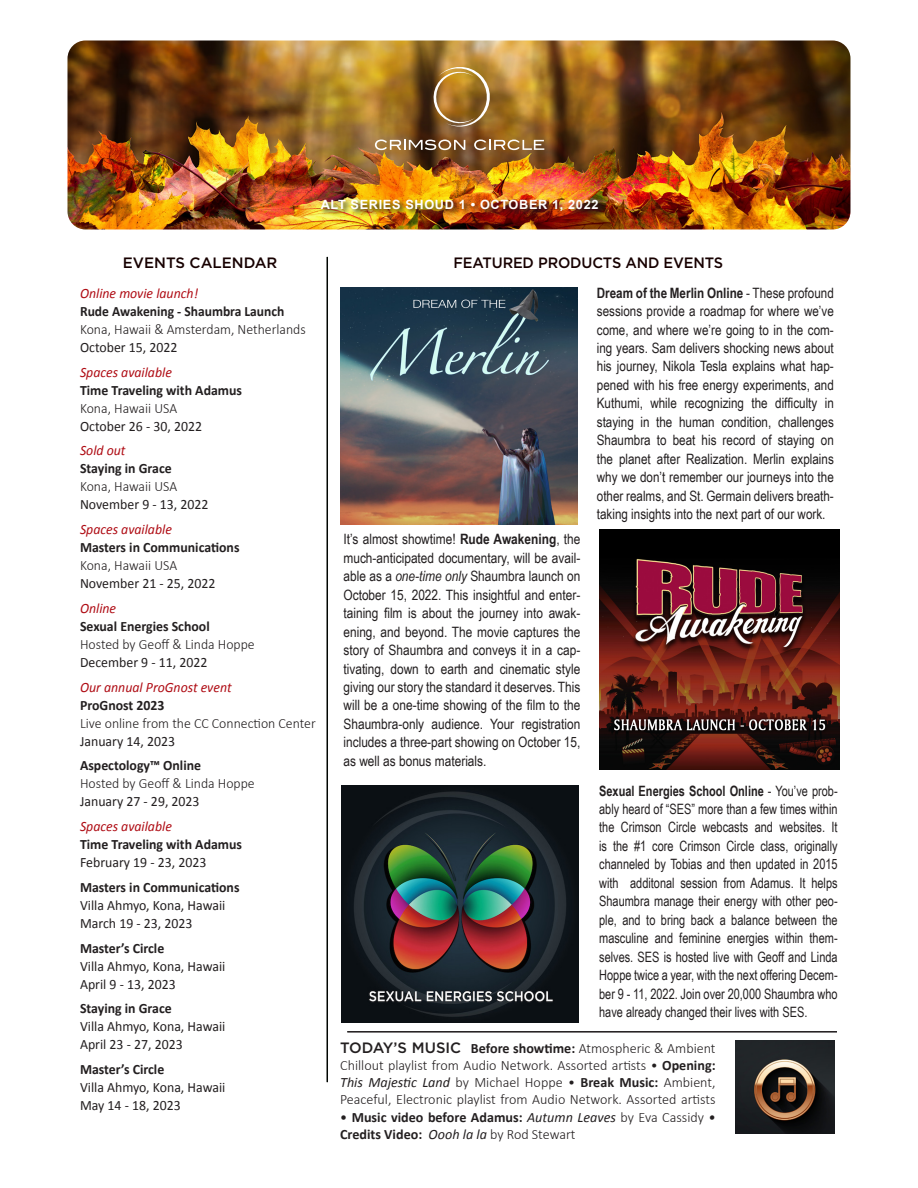
<style>
.page{position:relative;width:918px;height:1188px;background:#fff}
.page>*{position:absolute;margin:0;border:0;box-sizing:border-box;transform-origin:0 0}
.t1{font:500 15px "Gotham";letter-spacing:-.01em;color:#170000}
.t2{font:14.25px/18.5px "Arial Narrow";color:#231f20;text-align:justify}
.t3{font:14.25px/18.5px "Arial Narrow";color:#231f20;text-align:justify;scale:.94 1}
.t4{font:300 14.25px/17.1px "Calibri";color:#231f20;text-align:justify}
.t5{font:700 14.25px/17.1px "Calibri";color:#231f20}
.t6{font:14.25px "Calibri";color:#231f20}
.t7{font:italic 14.25px "Calibri";color:#af0c14}
.t8{font:700 14.25px "Calibri";color:#231f20;scale:.95 1}
.t9{font:700 12.75px "Arial";letter-spacing:.05em;color:#fff}
.s1{font-weight:700}
.s2{font-style:italic}
.s3{font-family:"Gotham";font-weight:500;font-size:15px}
.s4{font-weight:400;font-style:italic}
.s5{font-weight:400}
.s6{font-weight:300}
</style>
<div class="page">
<img style="left:68px;top:40px;width:782px;height:190px">
<hr style="left:327px;top:257px;width:1px;height:825px;background:#000500">
<hr style="left:347px;top:1031px;width:490px;height:1px;background:#231f20">
<hr style="left:347px;top:1032px;width:490px;height:1px;background:#231f20">
<svg style="left:430px;top:64px;width:63px;height:65px;background:#a37a3a"></svg>
<svg style="left:375px;top:140px;width:90px;height:10px"></svg>
<svg style="left:474px;top:140px;width:70px;height:10px"></svg>
<img style="left:320px;top:198px;width:286px;height:20px">
<img style="left:736px;top:1041px;width:98px;height:92px">
<img style="left:599px;top:529px;width:240px;height:241px">
<img style="left:340px;top:287px;width:238px;height:238px">
<img style="left:341px;top:785px;width:238px;height:238px">
<p class="t9" style="left:321px;top:196px;width:279px">ALT SERIES SHOUD 1 • OCTOBER 1, 2022</p>
<p class="t1" style="left:123px;top:254px;width:156px">EVENTS CALENDAR</p>
<p class="t7" style="left:80px;top:284px;width:120px">Online movie launch!</p>
<p class="t8" style="left:80px;top:302px;width:217px">Rude Awakening - Shaumbra Launch</p>
<p class="t4" style="left:80px;top:320px;width:227px">Kona, Hawaii &amp; Amsterdam, Netherlands</p>
<p class="t6" style="left:80px;top:338px;width:99px">October 15, 2022</p>
<p class="t7" style="left:80px;top:362px;width:93px">Spaces available</p>
<p class="t5" style="left:80px;top:381px;width:164px">Time Traveling with Adamus</p>
<p class="t4" style="left:80px;top:399px;width:99px">Kona, Hawaii USA</p>
<p class="t6" style="left:80px;top:417px;width:123px">October 26 - 30, 2022</p>
<p class="t7" style="left:80px;top:441px;width:47px">Sold out</p>
<p class="t5" style="left:80px;top:460px;width:93px">Staying in Grace</p>
<p class="t4" style="left:80px;top:478px;width:99px">Kona, Hawaii USA</p>
<p class="t6" style="left:80px;top:496px;width:130px">November 9 - 13, 2022</p>
<p class="t7" style="left:80px;top:520px;width:93px">Spaces available</p>
<p class="t5" style="left:80px;top:539px;width:161px">Masters in Communications</p>
<p class="t4" style="left:80px;top:556px;width:99px">Kona, Hawaii USA</p>
<p class="t6" style="left:80px;top:574px;width:137px">November 21 - 25, 2022</p>
<p class="t7" style="left:80px;top:599px;width:38px">Online</p>
<p class="t5" style="left:80px;top:618px;width:131px">Sexual Energies School</p>
<p class="t4" style="left:80px;top:635px;width:176px">Hosted by Geoff &amp; Linda Hoppe</p>
<p class="t6" style="left:80px;top:653px;width:129px">December 9 - 11, 2022</p>
<p class="t7" style="left:80px;top:677px;width:153px">Our annual ProGnost event</p>
<p class="t5" style="left:80px;top:696px;width:86px">ProGnost 2023</p>
<p class="t4" style="left:80px;top:714px;width:237px">Live online from the CC Connection Center</p>
<p class="t6" style="left:80px;top:732px;width:97px">January 14, 2023</p>
<p class="t5" style="left:80px;top:757px;width:123px">Aspectology™ Online</p>
<p class="t4" style="left:80px;top:775px;width:176px">Hosted by Geoff &amp; Linda Hoppe</p>
<p class="t6" style="left:80px;top:793px;width:121px">January 27 - 29, 2023</p>
<p class="t7" style="left:80px;top:817px;width:93px">Spaces available</p>
<p class="t5" style="left:80px;top:836px;width:164px">Time Traveling with Adamus</p>
<p class="t6" style="left:80px;top:853px;width:128px">February 19 - 23, 2023</p>
<p class="t5" style="left:80px;top:879px;width:161px">Masters in Communications</p>
<p class="t6" style="left:80px;top:896px;width:147px">Villa Ahmyo, Kona, Hawaii</p>
<p class="t6" style="left:80px;top:914px;width:114px">March 19 - 23, 2023</p>
<p class="t5" style="left:80px;top:939px;width:86px">Master’s Circle</p>
<p class="t6" style="left:80px;top:957px;width:147px">Villa Ahmyo, Kona, Hawaii</p>
<p class="t6" style="left:80px;top:975px;width:97px">April 9 - 13, 2023</p>
<p class="t5" style="left:80px;top:1000px;width:93px">Staying in Grace</p>
<p class="t6" style="left:80px;top:1018px;width:147px">Villa Ahmyo, Kona, Hawaii</p>
<p class="t6" style="left:80px;top:1036px;width:104px">April 23 - 27, 2023</p>
<p class="t5" style="left:80px;top:1061px;width:86px">Master’s Circle</p>
<p class="t6" style="left:80px;top:1078px;width:147px">Villa Ahmyo, Kona, Hawaii</p>
<p class="t6" style="left:80px;top:1096px;width:102px">May 14 - 18, 2023</p>
<p class="t1" style="left:453px;top:254px;width:271px">FEATURED PRODUCTS AND EVENTS</p>
<p class="t2" style="left:343px;top:530px;width:239px">It’s almost showtime! <span class="s1">Rude Awakening</span>, the much-anticipated documentary, will be avail&shy;able as a <span class="s2">one-time only</span> Shaumbra launch on October 15, 2022. This insightful and enter&shy;taining film is about the journey into awak&shy;ening, and beyond. The movie captures the story of Shaumbra and conveys it in a cap&shy;tivating, down to earth and cinematic style giving our story the standard it deserves. This will be a one-time showing of the film to the Shaumbra-only audience. Your registration includes a three-part showing on October 15, as well as bonus materials.</p>
<p class="t2" style="left:597px;top:283px;width:239px"><span class="s1">Dream of the Merlin Online</span> - These profound sessions provide a roadmap for where we’ve come, and where we’re going to in the com&shy;ing years. Sam delivers shocking news about his journey, Nikola Tesla explains what hap&shy;pened with his free energy experiments, and Kuthumi, while recognizing the difficulty in staying in the human condition, challenges Shaumbra to beat his record of staying on the planet after Realization. Merlin explains why we don’t remember our journeys into the other realms, and St. Germain delivers breath&shy;taking insights into the next part of our work.</p>
<p class="t3" style="left:599px;top:781px;width:255px"><span class="s1">Sexual Energies School Online</span> - You’ve prob&shy;ably heard of “SES” more than a few times within the Crimson Circle webcasts and websites. It is the #1 core Crimson Circle class, originally channeled by Tobias and then updated in 2015 with additonal session from Adamus. It helps Shaumbra manage their energy with other peo&shy;ple, and to bring back a balance between the masculine and feminine energies within them&shy;selves. SES is hosted live with Geoff and Linda Hoppe twice a year, with the next offering Decem&shy;ber 9 - 11, 2022. Join over 20,000 Shaumbra who have already changed their lives with SES.</p>
<p class="t4" style="left:340px;top:1039px;width:377px"><span class="s3">TODAY’S MUSIC</span> <span class="s1">Before showtime:</span> Atmospheric &amp; Ambient Chillout playlist from Audio Network. Assorted artists • <span class="s1">Opening:<br></span><span class="s4">This Majestic Land</span> by Michael Hoppe • <span class="s1">Break Music:</span> Ambient, Peaceful, Electronic playlist from Audio Network. Assorted artists</p>
<p class="t5" style="left:340px;top:1108px;width:377px"><span class="s5">•</span> Music video before Adamus: <span class="s4">Autumn Leaves</span> <span class="s6">by Eva Cassidy</span> <span class="s4">•<br></span>Credits Video: <span class="s4">Oooh la la</span> <span class="s6">by Rod Stewart</span></p>
</div>
